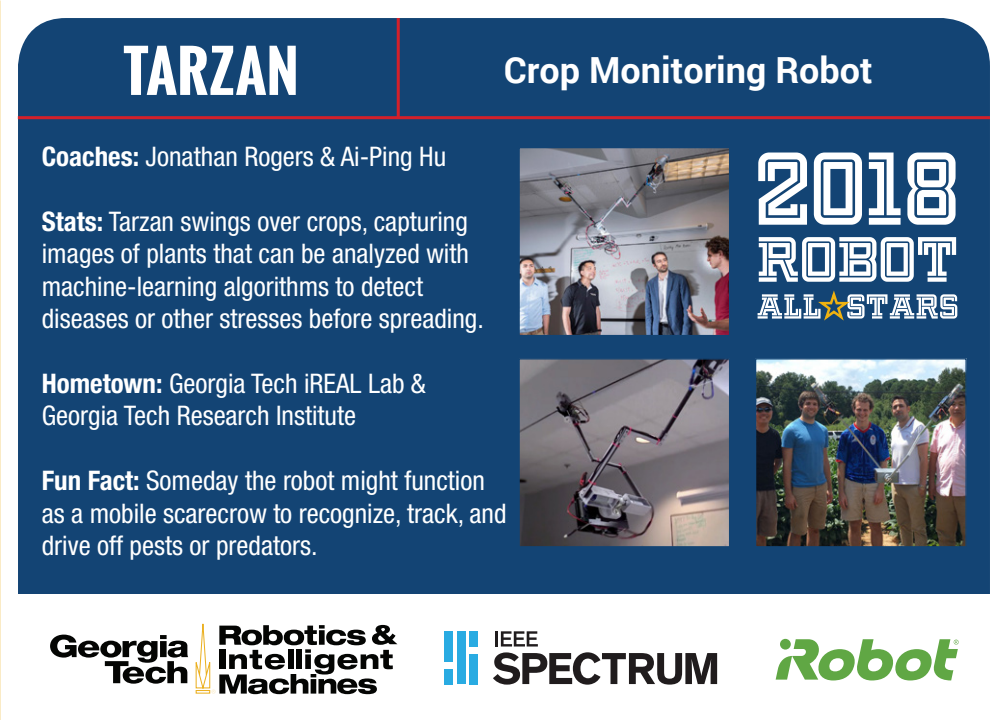
<style>
.page{position:relative;width:1008px;height:720px;background:#fff}
.page>*{position:absolute;margin:0;border:0;box-sizing:border-box;transform-origin:0 0}
.t1{font:700 56px "Oswald";color:#fff}
.t2{font:700 36px "Roboto";color:#fff}
.t3{font:condensed 27.2px/32.4px "Helvetica Neue LT Std";color:#fff}
.s1{font-weight:700}
</style>
<div class="page">
<svg style="left:0;top:18px;width:1px;height:684px"></svg>
<img style="left:0;top:66px;width:1px;height:588px">
<div style="left:18px;top:18px;width:972px;height:576px;background:#134474"></div>
<hr style="left:397px;top:18px;width:3px;height:100px;background:#d3202a">
<img style="left:757px;top:360px;width:208px;height:186px">
<div style="left:755px;top:358px;width:212px;height:190px;border:1px solid #134474"></div>
<svg style="left:758px;top:237px;width:199px;height:87px"></svg>
<svg style="left:758px;top:153px;width:198px;height:72px"></svg>
<hr style="left:18px;top:116px;width:972px;height:3px;background:#d3202a">
<div style="left:445px;top:631px;width:8px;height:30px;background:#29abe2"></div>
<div style="left:445px;top:669px;width:8px;height:15px;background:#29abe2"></div>
<div style="left:469px;top:654px;width:9px;height:30px;background:#29abe2"></div>
<div style="left:469px;top:631px;width:9px;height:16px;background:#29abe2"></div>
<div style="left:457px;top:631px;width:9px;height:53px;background:#29abe2"></div>
<svg style="left:493px;top:631px;width:224px;height:54px"></svg>
<svg style="left:776px;top:639px;width:183px;height:41px"></svg>
<svg style="left:50px;top:635px;width:138px;height:49px"></svg>
<svg style="left:195px;top:624px;width:202px;height:70px"></svg>
<img style="left:520px;top:149px;width:208px;height:185px">
<div style="left:518px;top:147px;width:212px;height:189px;border:1px solid #134474"></div>
<img style="left:520px;top:360px;width:208px;height:186px">
<div style="left:518px;top:358px;width:212px;height:190px;border:1px solid #134474"></div>
<p class="t1" style="left:123px;top:29px;width:177px">TARZAN</p>
<p class="t2" style="left:504px;top:45px;width:370px">Crop Monitoring Robot</p>
<p class="t3" style="left:42px;top:140px;width:406px"><span class="s1">Coaches:</span> Jonathan Rogers &amp; Ai-Ping Hu</p>
<p class="t3" style="left:42px;top:205px;width:444px"><span class="s1">Stats:</span> Tarzan swings over crops, capturing images of plants that can be analyzed with machine-learning algorithms to detect diseases or other stresses before spreading.</p>
<p class="t3" style="left:42px;top:367px;width:386px"><span class="s1">Hometown:</span> Georgia Tech iREAL Lab &amp;<br>Georgia Tech Research Institute</p>
<p class="t3" style="left:42px;top:464px;width:445px"><span class="s1">Fun Fact:</span> Someday the robot might function</p>
<p class="t3" style="left:42px;top:497px;width:466px">as a mobile scarecrow to recognize, track, and</p>
<p class="t3" style="left:42px;top:529px;width:277px">drive off pests or predators.</p>
</div>
